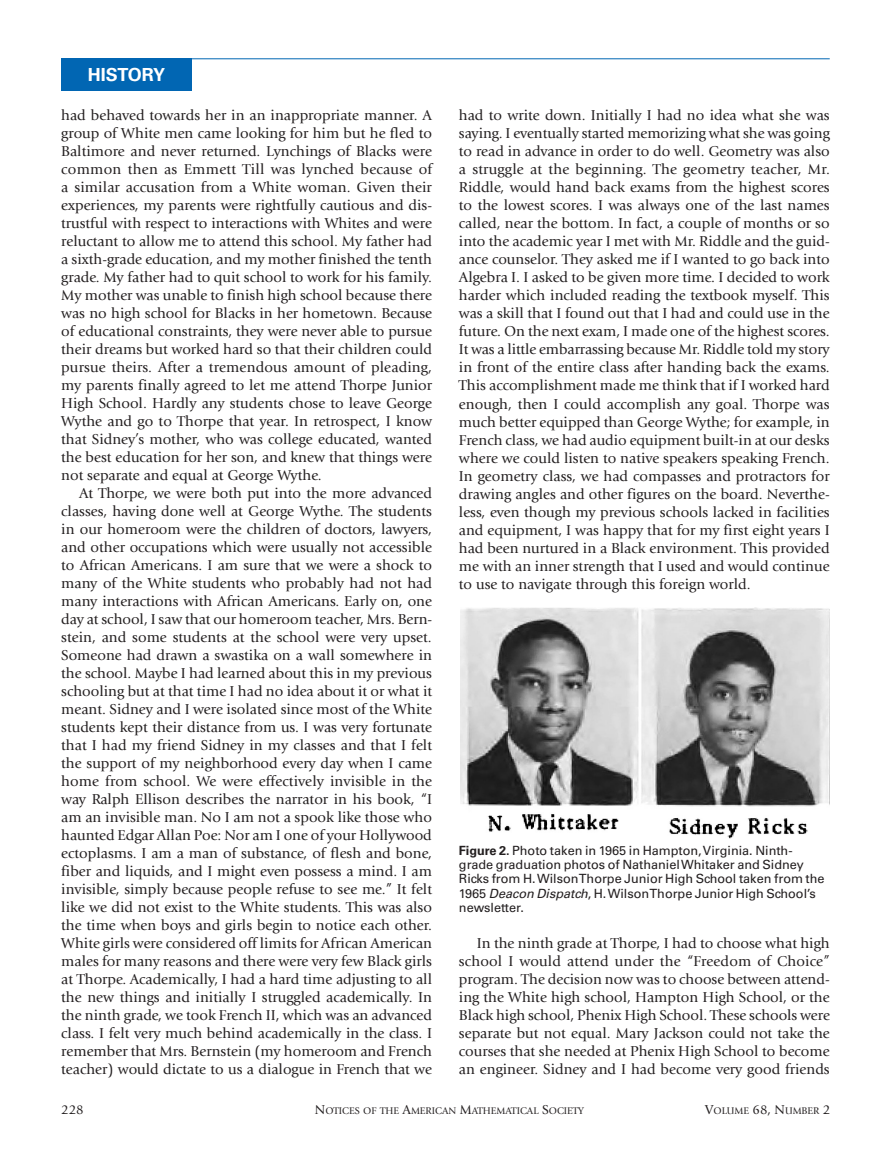
<style>
.page{position:relative;width:891px;height:1161px;background:#fff}
.page>*{position:absolute;margin:0;border:0;box-sizing:border-box;transform-origin:0 0}
.t1{font:700 18px "Univers LT Std";letter-spacing:-.01em;color:#fff}
.t2{font:15px/18px "Giovanni Std";color:#231f20;text-align:justify}
.t3{font:13.5px "Giovanni Std";color:#231f20}
.t4{font:12.75px/14.2px "Univers LT Std";letter-spacing:-.005em;color:#231f20}
.t5{font:10.05px "Giovanni Std";color:#231f20}
.s1{font-weight:700}
.s2{font-style:italic}
.s3{font-size:13.5px}
</style>
<div class="page">
<hr style="left:61px;top:58px;width:769px;height:1px;background:#0166b3">
<div style="left:61px;top:58px;width:131px;height:33px;background:#0166b3"></div>
<img style="left:460px;top:607px;width:369px;height:232px">
<p class="t1" style="left:88px;top:64px;width:79px">HISTORY</p>
<p class="t2" style="left:61px;top:106px;width:372px">had behaved towards her in an inappropriate manner. A group of White men came looking for him but he fled to Baltimore and never returned. Lynchings of Blacks were common then as Emmett Till was lynched because of a similar accusation from a White woman. Given their experiences, my parents were rightfully cautious and dis&shy;trustful with respect to interactions with Whites and were reluctant to allow me to attend this school. My father had a sixth-grade education, and my mother finished the tenth grade. My father had to quit school to work for his family.<br>My mother was unable to finish high school because there was no high school for Blacks in her hometown. Because of educational constraints, they were never able to pursue their dreams but worked hard so that their children could pursue theirs. After a tremendous amount of pleading, my parents finally agreed to let me attend Thorpe Junior High School. Hardly any students chose to leave George Wythe and go to Thorpe that year. In retrospect, I know that Sidney’s mother, who was college educated, wanted the best education for her son, and knew that things were not separate and equal at George Wythe.</p>
<p class="t2" style="left:61px;top:484px;width:373px;text-indent:18px">At Thorpe, we were both put into the more advanced classes, having done well at George Wythe. The students in our homeroom were the children of doctors, lawyers, and other occupations which were usually not accessible to African Americans. I am sure that we were a shock to many of the White students who probably had not had many interactions with African Americans. Early on, one day at school, I saw that our homeroom teacher, Mrs. Bern&shy;stein, and some students at the school were very upset.<br>Someone had drawn a swastika on a wall somewhere in the school. Maybe I had learned about this in my previous schooling but at that time I had no idea about it or what it meant. Sidney and I were isolated since most of the White students kept their distance from us. I was very fortunate that I had my friend Sidney in my classes and that I felt the support of my neighborhood every day when I came home from school. We were effectively invisible in the way Ralph Ellison describes the narrator in his book, “I am an invisible man. No I am not a spook like those who haunted Edgar Allan Poe: Nor am I one of your Hollywood ectoplasms. I am a man of substance, of flesh and bone, fiber and liquids, and I might even possess a mind. I am invisible, simply because people refuse to see me.” It felt like we did not exist to the White students. This was also the time when boys and girls begin to notice each other.<br>White girls were considered off limits for African American males for many reasons and there were very few Black girls at Thorpe. Academically, I had a hard time adjusting to all the new things and initially I struggled academically. In the ninth grade, we took French II, which was an advanced class. I felt very much behind academically in the class. I remember that Mrs. Bernstein (my homeroom and French teacher) would dictate to us a dialogue in French that we</p>
<p class="t2" style="left:459px;top:106px;width:372px">had to write down. Initially I had no idea what she was saying. I eventually started memorizing what she was going to read in advance in order to do well. Geometry was also a struggle at the beginning. The geometry teacher, Mr.<br>Riddle, would hand back exams from the highest scores to the lowest scores. I was always one of the last names called, near the bottom. In fact, a couple of months or so into the academic year I met with Mr. Riddle and the guid&shy;ance counselor. They asked me if I wanted to go back into Algebra I. I asked to be given more time. I decided to work harder which included reading the textbook myself. This was a skill that I found out that I had and could use in the future. On the next exam, I made one of the highest scores.<br>It was a little embarrassing because Mr. Riddle told my story in front of the entire class after handing back the exams.<br>This accomplishment made me think that if I worked hard enough, then I could accomplish any goal. Thorpe was much better equipped than George Wythe; for example, in French class, we had audio equipment built-in at our desks where we could listen to native speakers speaking French.<br>In geometry class, we had compasses and protractors for drawing angles and other figures on the board. Neverthe&shy;less, even though my previous schools lacked in facilities and equipment, I was happy that for my first eight years I had been nurtured in a Black environment. This provided me with an inner strength that I used and would continue to use to navigate through this foreign world.</p>
<p class="t4" style="left:459px;top:843px;width:367px"><span class="s1">Figure 2.</span> Photo taken in 1965 in Hampton, Virginia. Ninth&shy;grade graduation photos of Nathaniel Whitaker and Sidney Ricks from H. Wilson Thorpe Junior High School taken from the 1965 <span class="s2">Deacon Dispatch</span>, H. Wilson Thorpe Junior High School’s newsletter.</p>
<p class="t2" style="left:459px;top:934px;width:373px;text-indent:18px">In the ninth grade at Thorpe, I had to choose what high school I would attend under the “Freedom of Choice” program. The decision now was to choose between attend&shy;ing the White high school, Hampton High School, or the Black high school, Phenix High School. These schools were separate but not equal. Mary Jackson could not take the courses that she needed at Phenix High School to become an engineer. Sidney and I had become very good friends</p>
<p class="t3" style="left:61px;top:1102px;width:24px">228</p>
<p class="t5" style="left:315px;top:1105px;width:271px"><span class="s3">N</span>OTICES OF THE <span class="s3">A</span>MERICAN <span class="s3">M</span>ATHEMATICAL <span class="s3">S</span>OCIETY</p>
<p class="t5" style="left:705px;top:1105px;width:127px"><span class="s3">V</span>OLUME <span class="s3">68, N</span>UMBER <span class="s3">2</span></p>
</div>
